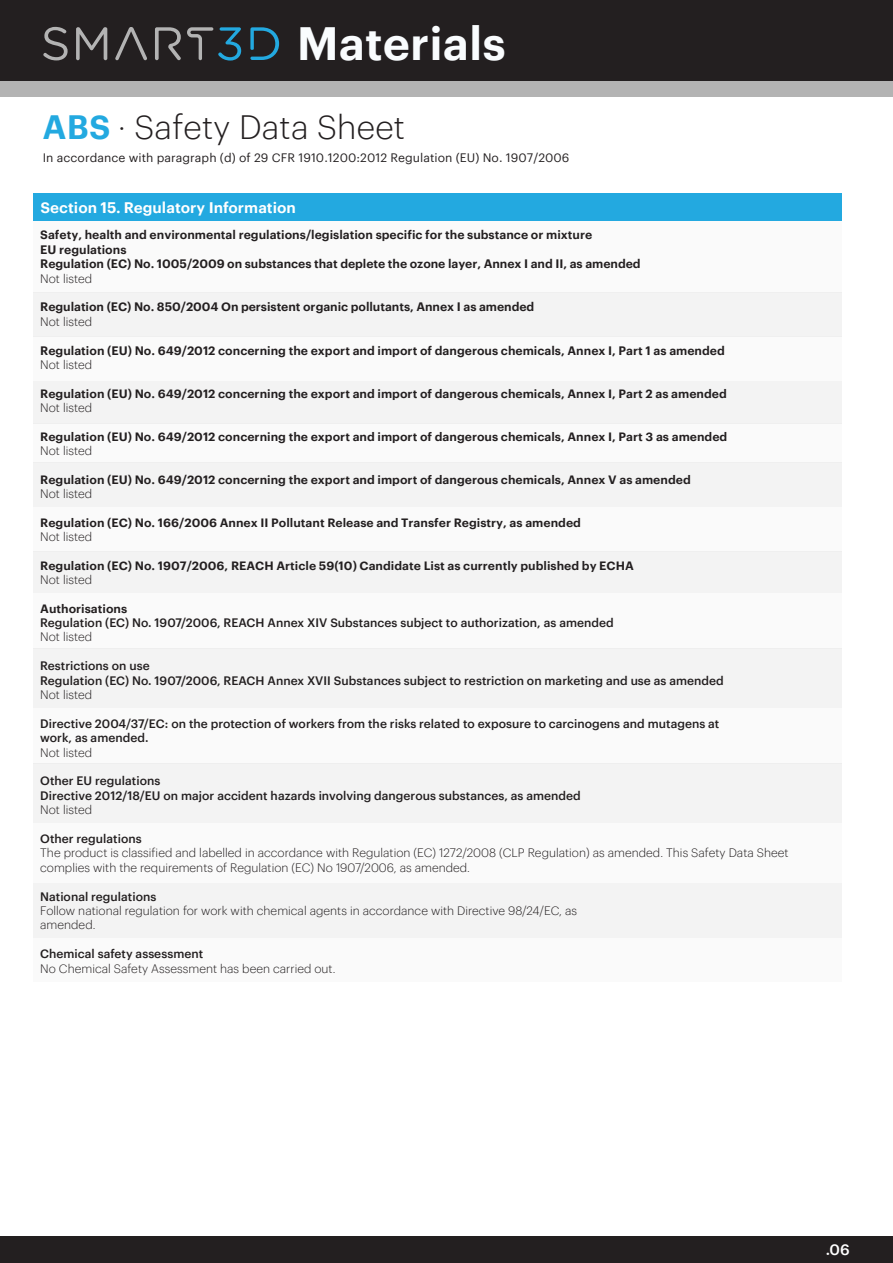
<style>
.page{position:relative;width:893px;height:1263px;background:#fff}
.page>*{position:absolute;margin:0;border:0;box-sizing:border-box;transform-origin:0 0}
.t1{font:600 45.6px "Graphik Web";color:#f9fcfe}
.t2{font:300 33px "Graphik Web";letter-spacing:.005em;color:#231f20}
.t3{font:600 15px "Graphik Web";color:#fff}
.t4{font:500 15px "Graphik Web";color:#fff}
.t5{font:500 12px/14.4px "Graphik Web";color:#231f20}
.t6{font:300 12px/14.4px "Graphik Web";color:#231f20}
.t7{font:600 12px/14.4px "Graphik Web";color:#231f20}
.t8{font:12px "Graphik Web";letter-spacing:.005em;color:#231f20}
.t9{font:600 11.85px "Graphik Web";color:#231f20}
.s1{font-weight:600;color:#23a9e0}
</style>
<div class="page">
<div style="left:0;top:1236px;width:893px;height:27px;background:#231f20"></div>
<div style="left:33px;top:292px;width:808px;height:45px;background:#f3f3f3"></div>
<div style="left:33px;top:463px;width:809px;height:44px;background:#f3f3f3"></div>
<div style="left:33px;top:551px;width:809px;height:42px;background:#f3f3f3"></div>
<div style="left:33px;top:194px;width:808px;height:27px;background:#23a9e0"></div>
<div style="left:33px;top:221px;width:808px;height:71px;background:#fafafa"></div>
<div style="left:33px;top:337px;width:808px;height:44px;background:#fafafa"></div>
<div style="left:33px;top:381px;width:808px;height:42px;background:#f3f3f3"></div>
<div style="left:33px;top:423px;width:809px;height:39px;background:#fafafa"></div>
<div style="left:33px;top:507px;width:809px;height:44px;background:#fafafa"></div>
<div style="left:33px;top:593px;width:809px;height:55px;background:#fafafa"></div>
<div style="left:33px;top:648px;width:809px;height:60px;background:#f3f3f3"></div>
<div style="left:33px;top:708px;width:809px;height:55px;background:#fafafa"></div>
<div style="left:33px;top:763px;width:809px;height:60px;background:#f3f3f3"></div>
<div style="left:33px;top:823px;width:808px;height:60px;background:#fafafa"></div>
<div style="left:33px;top:883px;width:809px;height:55px;background:#f3f3f3"></div>
<div style="left:33px;top:938px;width:809px;height:44px;background:#fafafa"></div>
<div style="left:0;top:0;width:893px;height:82px;background:#231f20"></div>
<div style="left:0;top:82px;width:893px;height:15px;background:#b3b3b3"></div>
<svg style="left:43px;top:27px;width:25px;height:33px"></svg>
<svg style="left:76px;top:27px;width:31px;height:33px"></svg>
<svg style="left:115px;top:27px;width:32px;height:33px"></svg>
<svg style="left:155px;top:27px;width:26px;height:33px"></svg>
<svg style="left:250px;top:27px;width:29px;height:33px"></svg>
<svg style="left:187px;top:27px;width:54px;height:34px"></svg>
<h1 class="t1" style="left:297px;top:9px;width:211px">Materials</h1>
<h2 class="t2" style="left:43px;top:103px;width:364px"><span class="s1">ABS</span> · Safety Data Sheet</h2>
<p class="t8" style="left:43px;top:149px;width:528px">In accordance with paragraph (d) of 29 CFR 1910.1200:2012 Regulation (EU) No. 1907/2006</p>
<p class="t3" style="left:41px;top:196px;width:257px">Section 15. Regulatory Information</p>
<p class="t7" style="left:40px;top:227px;width:602px">Safety, health and environmental regulations/legislation specific for the substance or mixture<br>EU regulations<br>Regulation (EC) No. 1005/2009 on substances that deplete the ozone layer, Annex I and II, as amended</p>
<p class="t6" style="left:40px;top:270px;width:54px">Not listed</p>
<p class="t7" style="left:40px;top:299px;width:496px">Regulation (EC) No. 850/2004 On persistent organic pollutants, Annex I as amended</p>
<p class="t6" style="left:40px;top:313px;width:54px">Not listed</p>
<p class="t7" style="left:40px;top:342px;width:686px">Regulation (EU) No. 649/2012 concerning the export and import of dangerous chemicals, Annex I, Part 1 as amended</p>
<p class="t6" style="left:40px;top:357px;width:54px">Not listed</p>
<p class="t9" style="left:40px;top:384px;width:688px">Regulation (EU) No. 649/2012 concerning the export and import of dangerous chemicals, Annex I, Part 2 as amended</p>
<p class="t6" style="left:40px;top:399px;width:54px">Not listed</p>
<p class="t9" style="left:40px;top:427px;width:689px">Regulation (EU) No. 649/2012 concerning the export and import of dangerous chemicals, Annex I, Part 3 as amended</p>
<p class="t6" style="left:40px;top:442px;width:54px">Not listed</p>
<p class="t9" style="left:40px;top:470px;width:652px">Regulation (EU) No. 649/2012 concerning the export and import of dangerous chemicals, Annex V as amended</p>
<p class="t6" style="left:40px;top:485px;width:54px">Not listed</p>
<p class="t9" style="left:40px;top:513px;width:542px">Regulation (EC) No. 166/2006 Annex II Pollutant Release and Transfer Registry, as amended</p>
<p class="t6" style="left:40px;top:528px;width:54px">Not listed</p>
<p class="t9" style="left:40px;top:556px;width:595px">Regulation (EC) No. 1907/2006, REACH Article 59(10) Candidate List as currently published by ECHA</p>
<p class="t6" style="left:40px;top:571px;width:54px">Not listed</p>
<p class="t9" style="left:40px;top:599px;width:89px">Authorisations</p>
<p class="t5" style="left:40px;top:614px;width:575px">Regulation (EC) No. 1907/2006, REACH Annex XIV Substances subject to authorization, as amended</p>
<p class="t6" style="left:40px;top:629px;width:54px">Not listed</p>
<p class="t5" style="left:40px;top:658px;width:685px">Restrictions on use<br>Regulation (EC) No. 1907/2006, REACH Annex XVII Substances subject to restriction on marketing and use as amended</p>
<p class="t6" style="left:40px;top:686px;width:54px">Not listed</p>
<p class="t5" style="left:40px;top:715px;width:681px">Directive 2004/37/EC: on the protection of workers from the risks related to exposure to carcinogens and mutagens at work, as amended.</p>
<p class="t6" style="left:40px;top:744px;width:54px">Not listed</p>
<p class="t5" style="left:40px;top:773px;width:542px">Other EU regulations<br>Directive 2012/18/EU on major accident hazards involving dangerous substances, as amended</p>
<p class="t6" style="left:40px;top:802px;width:54px">Not listed</p>
<p class="t5" style="left:40px;top:830px;width:103px">Other regulations</p>
<p class="t6" style="left:40px;top:845px;width:750px">The product is classified and labelled in accordance with Regulation (EC) 1272/2008 (CLP Regulation) as amended. This Safety Data Sheet complies with the requirements of Regulation (EC) No 1907/2006, as amended.</p>
<p class="t5" style="left:40px;top:888px;width:118px">National regulations</p>
<p class="t6" style="left:40px;top:902px;width:538px">Follow national regulation for work with chemical agents in accordance with Directive 98/24/EC, as amended.</p>
<p class="t5" style="left:40px;top:946px;width:164px">Chemical safety assessment</p>
<p class="t6" style="left:40px;top:960px;width:297px">No Chemical Safety Assessment has been carried out.</p>
<p class="t4" style="left:826px;top:1238px;width:25px">.06</p>
</div>
